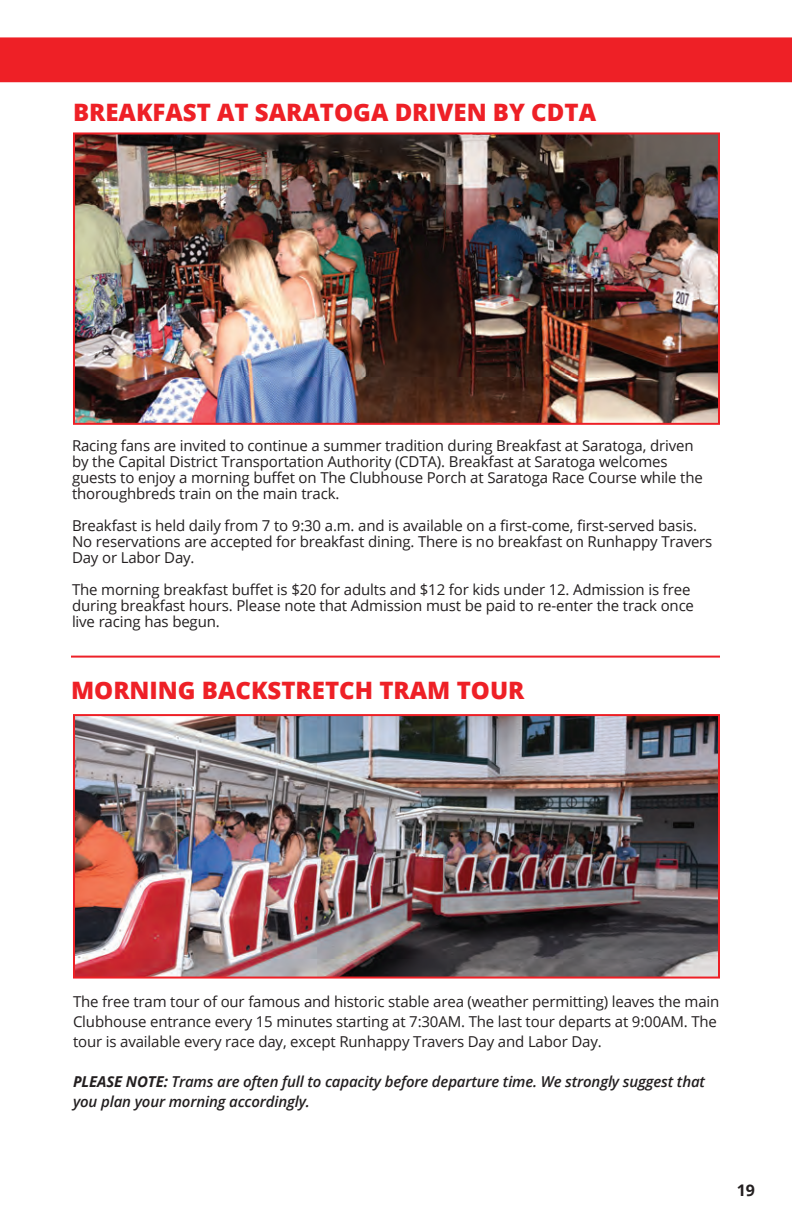
<style>
.page{position:relative;width:792px;height:1224px;background:#fff}
.page>*{position:absolute;margin:0;border:0;box-sizing:border-box;transform-origin:0 0}
.t1{font:800 24px "Open Sans";color:#ee2026}
.t2{font:700 16px "Open Sans";color:#231f20}
.t3{font:15px/16px "Open Sans";letter-spacing:-.01em;color:#231f20}
.t4{font:italic 600 15px/20px "Open Sans";letter-spacing:-.01em;color:#231f20}
.s1{font-weight:700}
</style>
<div class="page">
<img style="left:76px;top:135px;width:641px;height:287px">
<div style="left:73px;top:132px;width:647px;height:293px;border:2px solid #ee2026"></div>
<img style="left:76px;top:717px;width:641px;height:259px">
<div style="left:73px;top:714px;width:647px;height:265px;border:2px solid #ee2026"></div>
<div style="left:0;top:37px;width:792px;height:45px;background:#ee2026"></div>
<hr style="left:71px;top:656px;width:649px;height:2px;background:#ed2128">
<h1 class="t1" style="left:73px;top:94px;width:525px">BREAKFAST AT SARATOGA DRIVEN BY CDTA</h1>
<p class="t3" style="left:72px;top:437px;width:632px">Racing fans are invited to continue a summer tradition during Breakfast at Saratoga, driven by the Capital District Transportation Authority (CDTA). Breakfast at Saratoga welcomes guests to enjoy a morning buffet on The Clubhouse Porch at Saratoga Race Course while the thoroughbreds train on the main track.</p>
<p class="t3" style="left:72px;top:517px;width:642px">Breakfast is held daily from 7 to 9:30 a.m. and is available on a first-come, first-served basis.<br>No reservations are accepted for breakfast dining. There is no breakfast on Runhappy Travers<br>Day or Labor Day.</p>
<p class="t3" style="left:72px;top:581px;width:624px">The morning breakfast buffet is $20 for adults and $12 for kids under 12. Admission is free during breakfast hours. Please note that Admission must be paid to re-enter the track once live racing has begun.</p>
<h1 class="t1" style="left:71px;top:672px;width:455px">MORNING BACKSTRETCH TRAM TOUR</h1>
<p class="t3" style="left:73px;top:991px;width:648px;line-height:20px">The free tram tour of our famous and historic stable area (weather permitting) leaves the main<br>Clubhouse entrance every 15 minutes starting at 7:30AM. The last tour departs at 9:00AM. The tour is available every race day, except Runhappy Travers Day and Labor Day.</p>
<p class="t4" style="left:73px;top:1071px;width:634px"><span class="s1">PLEASE NOTE:</span> Trams are often full to capacity before departure time. We strongly suggest that you plan your morning accordingly.</p>
<p class="t2" style="left:737px;top:1179px;width:20px">19</p>
</div>
